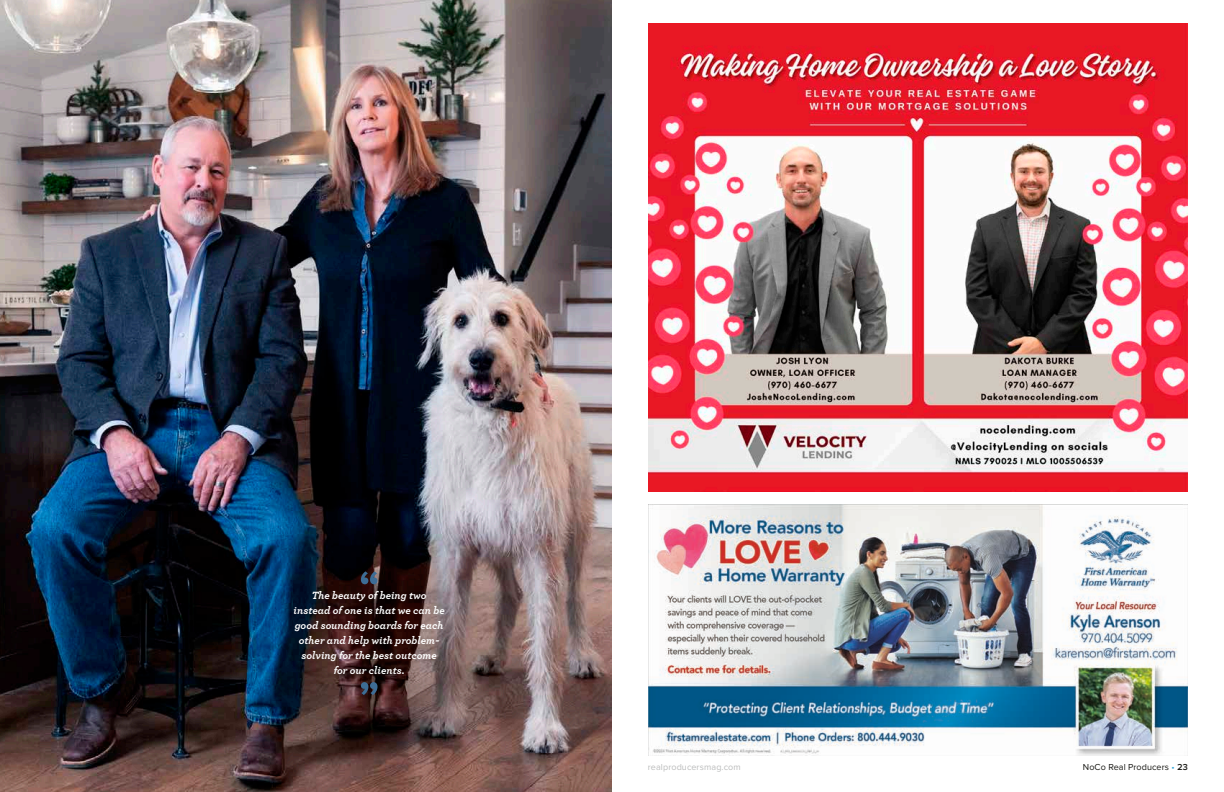
<style>
.page{position:relative;width:1224px;height:792px;background:#fff}
.page>*{position:absolute;margin:0;border:0;box-sizing:border-box;transform-origin:0 0}
.t1{font:italic 700 11px/15px "Archer Pro";color:#fff;text-align:center}
.t2{font:9px "Proxima Nova";letter-spacing:.01em;color:#bbbcbc}
.t3{font:9px "Proxima Nova";letter-spacing:.01em;color:#171713}
.s1{color:#31a5d9}
.s2{font-weight:600}
</style>
<div class="page">
<img style="left:0;top:0;width:612px;height:792px">
<svg style="left:361px;top:682px;width:17px;height:13px"></svg>
<svg style="left:361px;top:571px;width:17px;height:13px"></svg>
<img style="left:648px;top:24px;width:540px;height:468px">
<img style="left:648px;top:504px;width:540px;height:252px">
<p class="t1" style="left:294px;top:587px;width:153px">The beauty of being two instead of one is that we can be good sounding boards for each other and help with problem&shy;solving for the best outcome for our clients.</p>
<p class="t2" style="left:648px;top:762px;width:94px">realproducersmag.com</p>
<p class="t3" style="left:1083px;top:762px;width:107px">NoCo Real Producers <span class="s1">•</span> <span class="s2">23</span></p>
</div>
